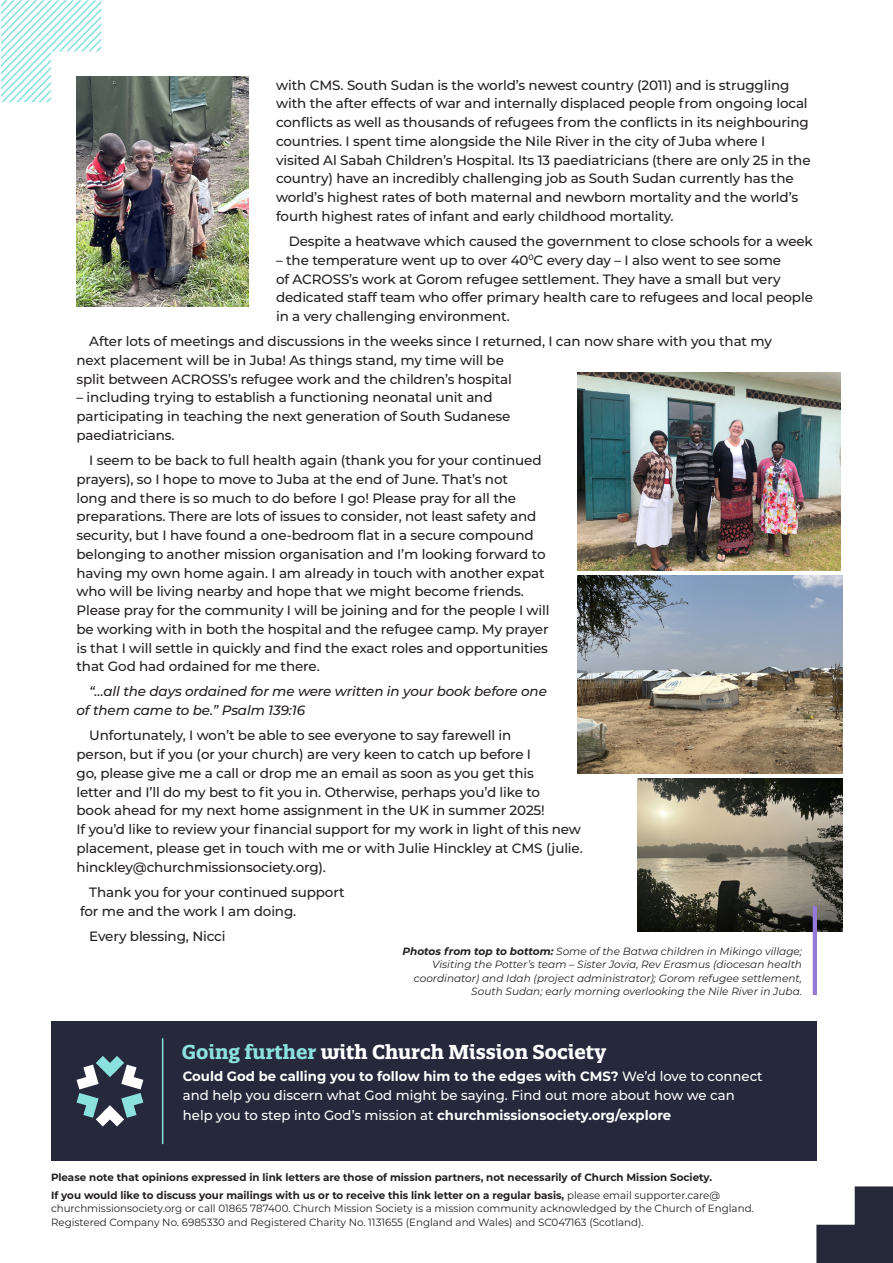
<style>
.page{position:relative;width:893px;height:1263px;background:#fff}
.page>*{position:absolute;margin:0;border:0;box-sizing:border-box;transform-origin:0 0}
.t1{font:700 19.5px "Quatro Slab";color:#fff}
.t2{font:500 13.5px/18.8px "Montserrat";letter-spacing:-.01em;color:#231f20}
.t3{font:500 13.5px/19.5px "Montserrat";color:#fff}
.t4{font:italic 500 13.5px/18.8px "Montserrat";letter-spacing:-.01em;color:#231f20}
.t5{font:italic 10.5px/13.5px "Montserrat";color:#231f20;text-align:right}
.t6{font:700 10.5px/17.7px "Montserrat";color:#231f20}
.t7{font:10.5px/13.5px "Montserrat";color:#231f20}
.s1{font-weight:700}
.s2{color:#8be1de}
.s3{font-weight:400}
</style>
<div class="page">
<svg style="left:1px;top:0;width:100px;height:102px"></svg>
<svg style="left:816px;top:1186px;width:77px;height:77px"></svg>
<img style="left:77px;top:77px;width:172px;height:229px">
<img style="left:577px;top:373px;width:264px;height:198px">
<img style="left:577px;top:575px;width:265px;height:199px">
<img style="left:638px;top:778px;width:204px;height:153px">
<hr style="left:813px;top:906px;width:4px;height:89px;background:#947ad5">
<div style="left:51px;top:1021px;width:765px;height:140px;background:#26293c"></div>
<svg style="left:77px;top:1056px;width:66px;height:70px"></svg>
<hr style="left:162px;top:1038px;width:1px;height:106px;background:#8be1de">
<p class="t2" style="left:276px;top:75px;width:536px">with CMS. South Sudan is the world’s newest country (2011) and is struggling with the after effects of war and internally displaced people from ongoing local conflicts as well as thousands of refugees from the conflicts in its neighbouring countries. I spent time alongside the Nile River in the city of Juba where I visited Al Sabah Children’s Hospital. Its 13 paediatricians (there are only 25 in the country) have an incredibly challenging job as South Sudan currently has the world’s highest rates of both maternal and newborn mortality and the world’s fourth highest rates of infant and early childhood mortality.</p>
<p class="t2" style="left:289px;top:231px;width:526px">Despite a heatwave which caused the government to close schools for a week</p>
<p class="t2" style="left:276px;top:250px;width:538px">– the temperature went up to over 40<sup>0</sup>C every day – I also went to see some<br>of ACROSS’s work at Gorom refugee settlement. They have a small but very dedicated staff team who offer primary health care to refugees and local people in a very challenging environment.</p>
<p class="t2" style="left:77px;top:331px;width:697px;text-indent:13px">After lots of meetings and discussions in the weeks since I returned, I can now share with you that my next placement will be in Juba! As things stand, my time will be<br>split between ACROSS’s refugee work and the children’s hospital</p>
<p class="t2" style="left:77px;top:388px;width:435px">– including trying to establish a functioning neonatal unit and participating in teaching the next generation of South Sudanese paediatricians.</p>
<p class="t2" style="left:77px;top:450px;width:475px;text-indent:13px">I seem to be back to full health again (thank you for your continued prayers), so I hope to move to Juba at the end of June. That’s not<br>long and there is so much to do before I go! Please pray for all the preparations. There are lots of issues to consider, not least safety and security, but I have found a one-bedroom flat in a secure compound belonging to another mission organisation and I’m looking forward to having my own home again. I am already in touch with another expat who will be living nearby and hope that we might become friends.<br>Please pray for the community I will be joining and for the people I will be working with in both the hospital and the refugee camp. My prayer is that I will settle in quickly and find the exact roles and opportunities that God had ordained for me there.</p>
<p class="t4" style="left:77px;top:682px;width:472px;text-indent:13px">“…all the days ordained for me were written in your book before one of them came to be.” Psalm 139:16</p>
<p class="t2" style="left:77px;top:726px;width:508px;text-indent:13px">Unfortunately, I won’t be able to see everyone to say farewell in<br>person, but if you (or your church) are very keen to catch up before I<br>go, please give me a call or drop me an email as soon as you get this<br>letter and I’ll do my best to fit you in. Otherwise, perhaps you’d like to<br>book ahead for my next home assignment in the UK in summer 2025!<br>If you’d like to review your financial support for my work in light of this new placement, please get in touch with me or with Julie Hinckley at CMS (julie. hinckley@churchmissionsociety.org).</p>
<p class="t2" style="left:80px;top:882px;width:266px;text-indent:9px">Thank you for your continued support for me and the work I am doing.</p>
<p class="t2" style="left:89px;top:926px;width:138px">Every blessing, Nicci</p>
<p class="t5" style="left:402px;top:944px;width:401px"><span class="s1">Photos from top to bottom:</span> Some of the Batwa children in Mikingo village; Visiting the Potter’s team – Sister Jovia, Rev Erasmus (diocesan health coordinator) and Idah (project administrator); Gorom refugee settlement, South Sudan; early morning overlooking the Nile River in Juba.</p>
<h1 class="t1" style="left:182px;top:1039px;width:426px"><span class="s2">Going further</span> with Church Mission Society</h1>
<p class="t3" style="left:183px;top:1066px;width:581px"><span class="s1">Could God be calling you to follow him to the edges with CMS?</span> We’d love to connect and help you discern what God might be saying. Find out more about how we can help you to step into God’s mission at <span class="s1">churchmissionsociety.org/explore</span></p>
<p class="t6" style="left:51px;top:1168px;width:671px">Please note that opinions expressed in link letters are those of mission partners, not necessarily of Church Mission Society.<br>If you would like to discuss your mailings with us or to receive this link letter on a regular basis, <span class="s3">please email supporter.care@</span></p>
<p class="t7" style="left:51px;top:1201px;width:704px">churchmissionsociety.org or call 01865 787400. Church Mission Society is a mission community acknowledged by the Church of England.<br>Registered Company No. 6985330 and Registered Charity No. 1131655 (England and Wales) and SC047163 (Scotland).</p>
</div>
